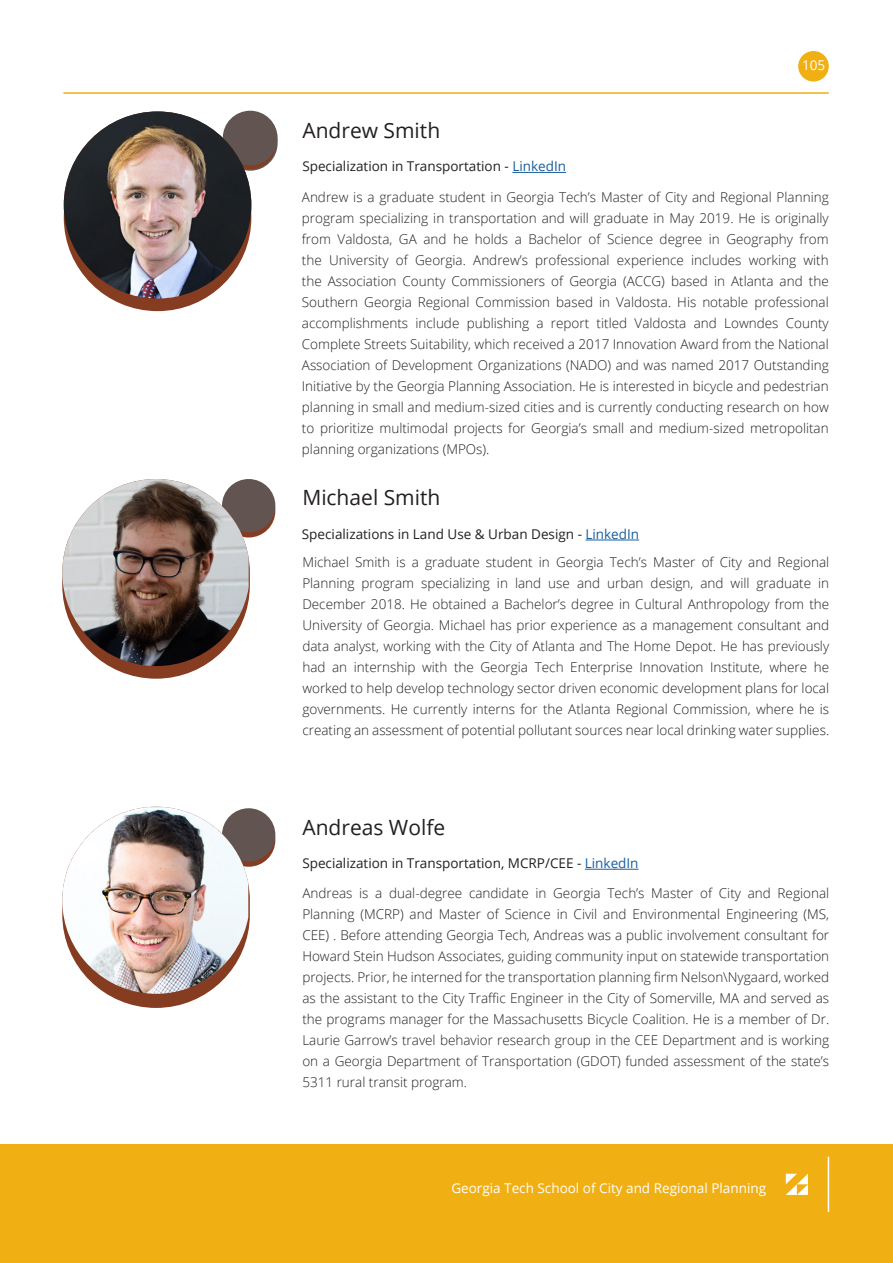
<style>
.page{position:relative;width:893px;height:1263px;background:#fff}
.page>*{position:absolute;margin:0;border:0;box-sizing:border-box;transform-origin:0 0}
.Heading_3___14pt{font:21px "Open Sans";color:#231f20}
.Body___9pt_Left_Just{font:300 13.5px/21px "Open Sans";color:#231f20;text-align:justify}
.Body___9pt_Left_Just-2{font:13.5px "Open Sans";color:#231f20}
.t1{font:13.5px "Open Sans";color:#fff}
.s1{color:#175d9e}
</style>
<div class="page">
<div style="left:798px;top:51px;width:31px;height:30px;background:#f0af13;border-radius:50%"></div>
<hr style="left:63px;top:92px;width:766px;height:2px;background:#f0af13">
<div style="left:0;top:1144px;width:893px;height:119px;background:#f0af13"></div>
<hr style="left:828px;top:1157px;width:1px;height:55px;background:#fff">
<svg style="left:786px;top:1174px;width:22px;height:21px"></svg>
<div style="left:62px;top:821px;width:188px;height:187px;background:#863c21;border-radius:50%"></div>
<div style="left:62px;top:492px;width:188px;height:187px;background:#863c21;border-radius:50%"></div>
<div style="left:222px;top:484px;width:53px;height:53px;background:#863c21;border-radius:50%"></div>
<div style="left:222px;top:479px;width:53px;height:53px;background:#625551;border-radius:50%"></div>
<svg style="left:222px;top:813px;width:53px;height:54px"></svg>
<div style="left:222px;top:808px;width:53px;height:53px;background:#625551;border-radius:50%"></div>
<div style="left:64px;top:124px;width:187px;height:187px;background:#863c21;border-radius:50%"></div>
<svg style="left:223px;top:117px;width:54px;height:53px"></svg>
<div style="left:223px;top:116px;width:55px;height:55px;border:2px solid #625551;border-radius:50%"></div>
<div style="left:223px;top:111px;width:54px;height:54px;background:#625551;border-radius:50%"></div>
<div style="left:223px;top:111px;width:55px;height:54px;border:2px solid #625551;border-radius:50%"></div>
<img style="left:62px;top:807px;width:186px;height:187px">
<img style="left:62px;top:479px;width:187px;height:187px">
<img style="left:64px;top:111px;width:187px;height:187px;border-radius:94px">
<hr style="left:512px;top:172px;width:54px;height:1px;background:#175d9e">
<hr style="left:585px;top:540px;width:54px;height:1px;background:#175d9e">
<hr style="left:585px;top:869px;width:54px;height:1px;background:#175d9e">
<p class="Heading_3___14pt" style="left:302px;top:116px;width:139px">Andrew Smith</p>
<p class="Body___9pt_Left_Just-2" style="left:302px;top:157px;width:265px">Specialization in Transportation - <span class="s1">LinkedIn</span></p>
<p class="t1" style="left:802px;top:56px;width:25px">105</p>
<p class="Body___9pt_Left_Just" style="left:302px;top:186px;width:528px">Andrew is a graduate student in Georgia Tech’s Master of City and Regional Planning program specializing in transportation and will graduate in May 2019. He is originally from Valdosta, GA and he holds a Bachelor of Science degree in Geography from the University of Georgia. Andrew’s professional experience includes working with the Association County Commissioners of Georgia (ACCG) based in Atlanta and the Southern Georgia Regional Commission based in Valdosta. His notable professional accomplishments include publishing a report titled Valdosta and Lowndes County Complete Streets Suitability, which received a 2017 Innovation Award from the National Association of Development Organizations (NADO) and was named 2017 Outstanding Initiative by the Georgia Planning Association. He is interested in bicycle and pedestrian planning in small and medium-sized cities and is currently conducting research on how to prioritize multimodal projects for Georgia’s small and medium-sized metropolitan planning organizations (MPOs).</p>
<p class="Heading_3___14pt" style="left:302px;top:483px;width:140px">Michael Smith</p>
<p class="Body___9pt_Left_Just-2" style="left:302px;top:525px;width:339px">Specializations in Land Use &amp; Urban Design - <span class="s1">LinkedIn</span></p>
<p class="Body___9pt_Left_Just" style="left:302px;top:551px;width:528px">Michael Smith is a graduate student in Georgia Tech’s Master of City and Regional Planning program specializing in land use and urban design, and will graduate in December 2018. He obtained a Bachelor’s degree in Cultural Anthropology from the University of Georgia. Michael has prior experience as a management consultant and data analyst, working with the City of Atlanta and The Home Depot. He has previously had an internship with the Georgia Tech Enterprise Innovation Institute, where he worked to help develop technology sector driven economic development plans for local governments. He currently interns for the Atlanta Regional Commission, where he is creating an assessment of potential pollutant sources near local drinking water supplies.</p>
<p class="Heading_3___14pt" style="left:302px;top:813px;width:144px">Andreas Wolfe</p>
<p class="Body___9pt_Left_Just-2" style="left:302px;top:854px;width:338px">Specialization in Transportation, MCRP/CEE - <span class="s1">LinkedIn</span></p>
<p class="Body___9pt_Left_Just" style="left:302px;top:882px;width:528px">Andreas is a dual-degree candidate in Georgia Tech’s Master of City and Regional Planning (MCRP) and Master of Science in Civil and Environmental Engineering (MS, CEE) . Before attending Georgia Tech, Andreas was a public involvement consultant for Howard Stein Hudson Associates, guiding community input on statewide transportation projects. Prior, he interned for the transportation planning firm Nelson\Nygaard, worked as the assistant to the City Traffic Engineer in the City of Somerville, MA and served as the programs manager for the Massachusetts Bicycle Coalition. He is a member of Dr.<br>Laurie Garrow’s travel behavior research group in the CEE Department and is working on a Georgia Department of Transportation (GDOT) funded assessment of the state’s 5311 rural transit program.</p>
<p class="t1" style="left:451px;top:1178px;width:316px">Georgia Tech School of City and Regional Planning</p>
</div>
